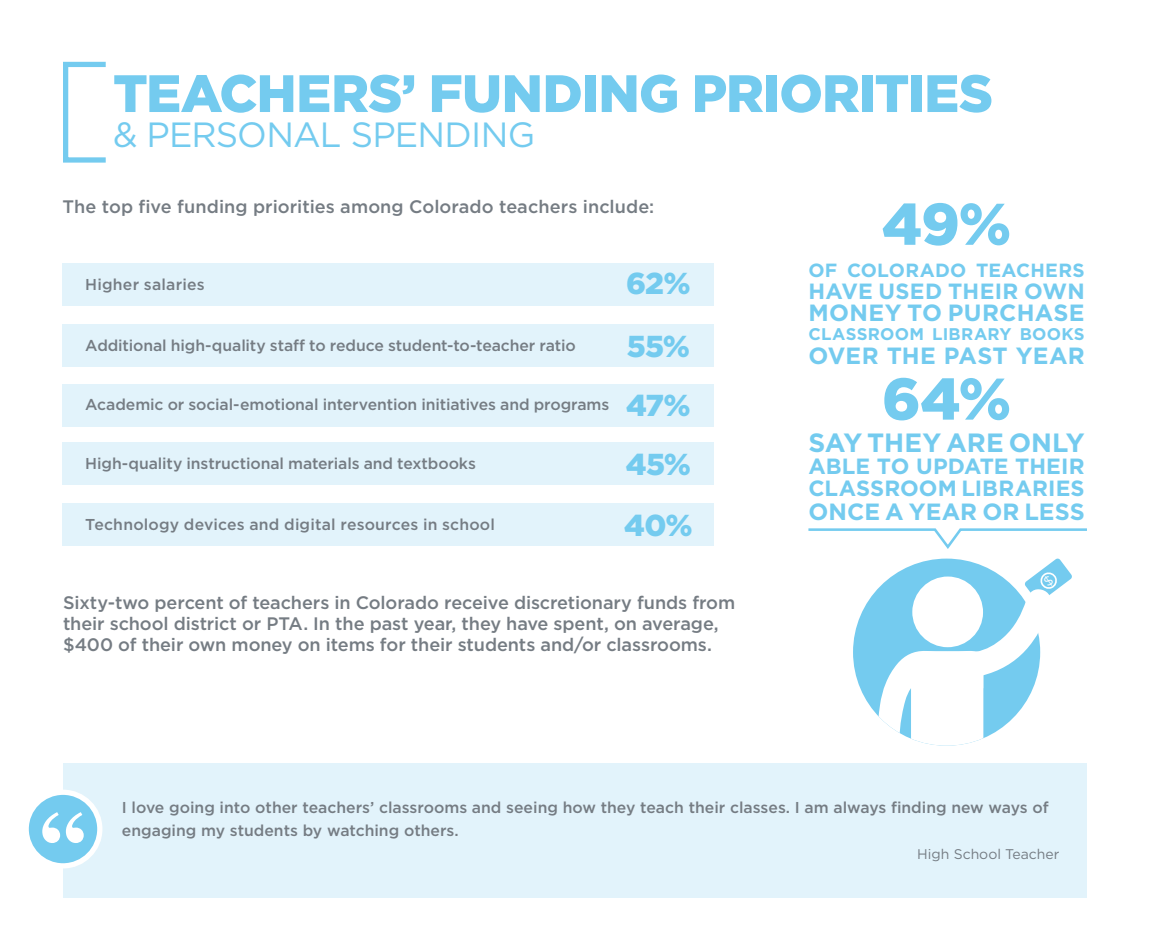
<style>
.page{position:relative;width:1150px;height:945px;background:#fff}
.page>*{position:absolute;margin:0;border:0;box-sizing:border-box;transform-origin:0 0}
.t1{font:900 58.62px "Gotham";color:#74cbef}
.t2{font:900 52.5px "Gotham";letter-spacing:-.015em;color:#74cbef}
.t3{font:35px "Gotham";letter-spacing:-.025em;color:#74cbef}
.t4{font:900 30.28px/60.9px "Gotham";letter-spacing:-.025em;color:#74cbef}
.t5{font:700 26.43px "Gotham";color:#74cbef}
.t6{font:700 23.45px "Gotham";letter-spacing:.01em;color:#74cbef}
.t7{font:700 22.05px/22.1px "Gotham";letter-spacing:.005em;color:#74cbef}
.t8{font:700 19.07px "Gotham";letter-spacing:.01em;color:#74cbef}
.t9{font:500 18.03px/21.3px "Gotham";letter-spacing:-.005em;color:#757c83}
.t10{font:700 16.8px "Gotham";letter-spacing:.015em;color:#74cbef}
.t11{font:500 15.75px/22.8px "Gotham";letter-spacing:-.005em;color:#757c83}
.t12{font:500 15.75px "Gotham";letter-spacing:.015em;color:#757c83}
.t13{font:14px "Gotham";color:#757c83}
</style>
<div class="page">
<div style="left:63px;top:763px;width:1024px;height:135px;background:#e2f3fb"></div>
<svg style="left:26px;top:792px;width:74px;height:74px;background:#85d1f1"></svg>
<div style="left:24px;top:790px;width:78px;height:78px;border:5px solid #fff;border-radius:50%"></div>
<svg style="left:42px;top:812px;width:42px;height:31px"></svg>
<div style="left:62px;top:263px;width:652px;height:43px;background:#e2f3fb"></div>
<div style="left:62px;top:325px;width:652px;height:42px;background:#e2f3fb"></div>
<div style="left:62px;top:443px;width:652px;height:42px;background:#e2f3fb"></div>
<div style="left:62px;top:384px;width:652px;height:42px;background:#e2f3fb"></div>
<div style="left:62px;top:503px;width:652px;height:43px;background:#e2f3fb"></div>
<div style="left:853px;top:559px;width:187px;height:187px;background:#74cbef;border-radius:50%"></div>
<div style="left:63px;top:62px;width:45px;height:101px;border:5px solid #74cbef"></div>
<svg style="left:808px;top:528px;width:279px;height:21px"></svg>
<svg style="left:874px;top:558px;width:198px;height:188px"></svg>
<h2 class="t2" style="left:113px;top:63px;width:881px">TEACHERS’ FUNDING PRIORITIES</h2>
<h3 class="t3" style="left:113px;top:115px;width:424px">&amp; PERSONAL SPENDING</h3>
<p class="t9" style="left:62px;top:195px;width:593px">The top five funding priorities among Colorado teachers include:</p>
<p class="t12" style="left:85px;top:275px;width:121px">Higher salaries</p>
<h3 class="t4" style="left:626px;top:252px;width:66px">62%</h3>
<p class="t11" style="left:85px;top:334px;width:492px">Additional high-quality staff to reduce student-to-teacher ratio</p>
<h3 class="t4" style="left:627px;top:315px;width:65px">55%</h3>
<p class="t11" style="left:85px;top:393px;width:525px">Academic or social-emotional intervention initiatives and programs</p>
<h3 class="t4" style="left:626px;top:374px;width:66px">47%</h3>
<p class="t11" style="left:85px;top:451px;width:392px">High-quality instructional materials and textbooks</p>
<p class="t11" style="left:85px;top:512px;width:411px">Technology devices and digital resources in school</p>
<h3 class="t4" style="left:624px;top:433px;width:70px">45%<br>40%</h3>
<p class="t9" style="left:63px;top:591px;width:674px">Sixty-two percent of teachers in Colorado receive discretionary funds from their school district or PTA. In the past year, they have spent, on average, $400 of their own money on items for their students and/or classrooms.</p>
<h1 class="t1" style="left:882px;top:190px;width:131px">49%</h1>
<p class="t8" style="left:808px;top:259px;width:278px">OF COLORADO TEACHERS</p>
<h3 class="t7" style="left:808px;top:279px;width:278px">HAVE USED THEIR OWN</h3>
<h3 class="t6" style="left:808px;top:299px;width:278px">MONEY TO PURCHASE</h3>
<p class="t10" style="left:808px;top:325px;width:278px">CLASSROOM LIBRARY BOOKS</p>
<h3 class="t6" style="left:808px;top:342px;width:278px">OVER THE PAST YEAR</h3>
<h1 class="t1" style="left:882px;top:365px;width:131px">64%</h1>
<h3 class="t5" style="left:808px;top:427px;width:278px">SAY THEY ARE ONLY</h3>
<h3 class="t7" style="left:808px;top:455px;width:278px">ABLE TO UPDATE THEIR<br>CLASSROOM LIBRARIES</h3>
<h3 class="t6" style="left:808px;top:498px;width:278px">ONCE A YEAR OR LESS</h3>
<p class="t11" style="left:122px;top:796px;width:928px">I love going into other teachers’ classrooms and seeing how they teach their classes. I am always finding new ways of engaging my students by watching others.</p>
<p class="t13" style="left:917px;top:846px;width:144px">High School Teacher</p>
</div>
